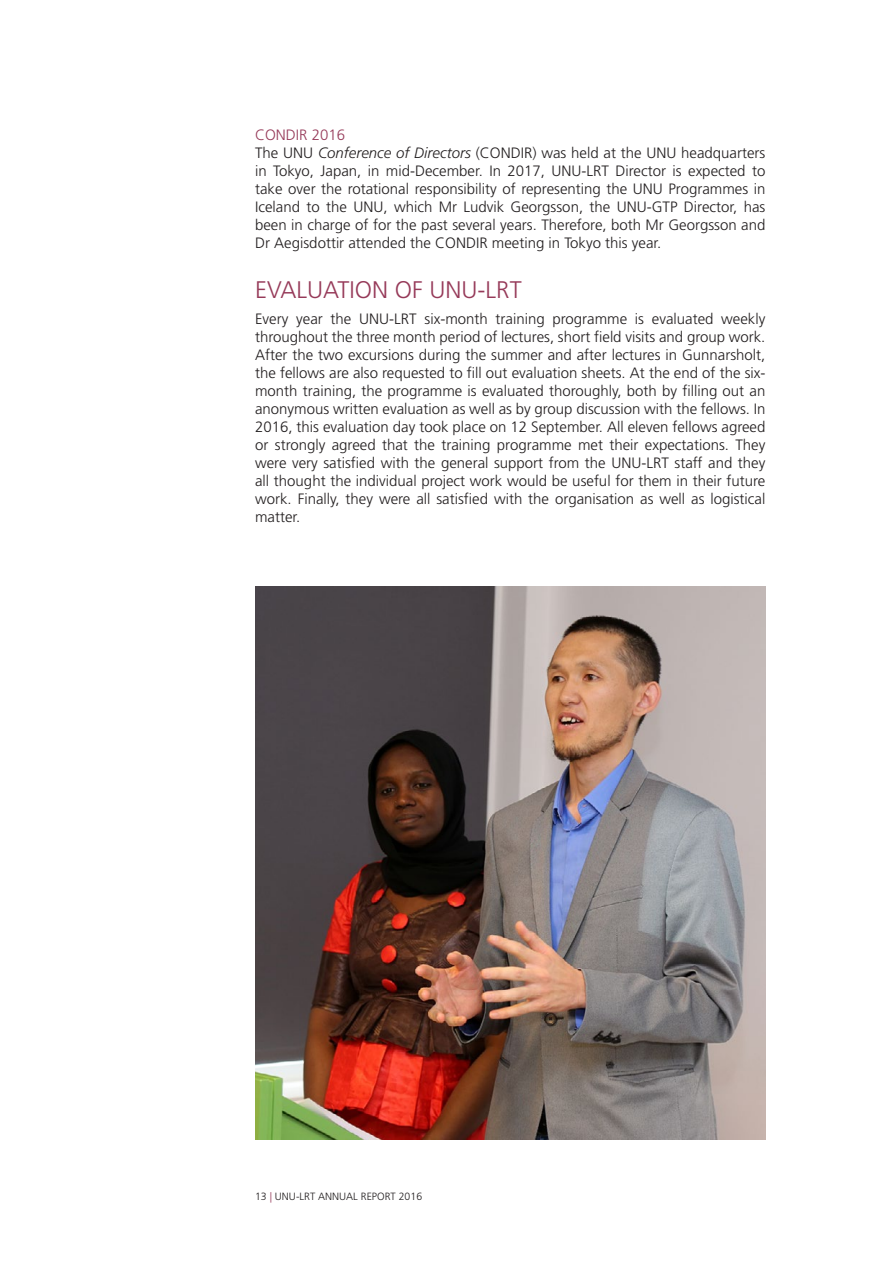
<style>
.page{position:relative;width:893px;height:1263px;background:#fff}
.page>*{position:absolute;margin:0;border:0;box-sizing:border-box;transform-origin:0 0}
.t1{font:300 24px "Frutiger LT Std";color:#963a59}
.t2{font:300 15px/18px "Frutiger LT Std";color:#221e1f}
.t3{font:300 10.5px "Frutiger LT Std";color:#221e1f}
.s1{color:#963a59}
.s2{font-style:italic}
</style>
<div class="page">
<img style="left:255px;top:587px;width:510px;height:553px">
<p class="t2" style="left:255px;top:126px;width:512px"><span class="s1">CONDIR 2016<br></span>The UNU <span class="s2">Conference of Directors</span> (CONDIR) was held at the UNU headquarters in Tokyo, Japan, in mid-December. In 2017, UNU-LRT Director is expected to take over the rotational responsibility of representing the UNU Programmes in Iceland to the UNU, which Mr Ludvik Georgsson, the UNU-GTP Director, has been in charge of for the past several years. Therefore, both Mr Georgsson and Dr Aegisdottir attended the CONDIR meeting in Tokyo this year.</p>
<h1 class="t1" style="left:255px;top:276px;width:268px">EVALUATION OF UNU-LRT</h1>
<p class="t2" style="left:255px;top:310px;width:512px;text-align:justify">Every year the UNU-LRT six-month training programme is evaluated weekly throughout the three month period of lectures, short field visits and group work.<br>After the two excursions during the summer and after lectures in Gunnarsholt, the fellows are also requested to fill out evaluation sheets. At the end of the six&shy;month training, the programme is evaluated thoroughly, both by filling out an anonymous written evaluation as well as by group discussion with the fellows. In 2016, this evaluation day took place on 12 September. All eleven fellows agreed or strongly agreed that the training programme met their expectations. They were very satisfied with the general support from the UNU-LRT staff and they all thought the individual project work would be useful for them in their future work. Finally, they were all satisfied with the organisation as well as logistical matter.</p>
<p class="t3" style="left:255px;top:1190px;width:169px">13 <span class="s1">|</span> UNU-LRT ANNUAL REPORT 2016</p>
</div>
